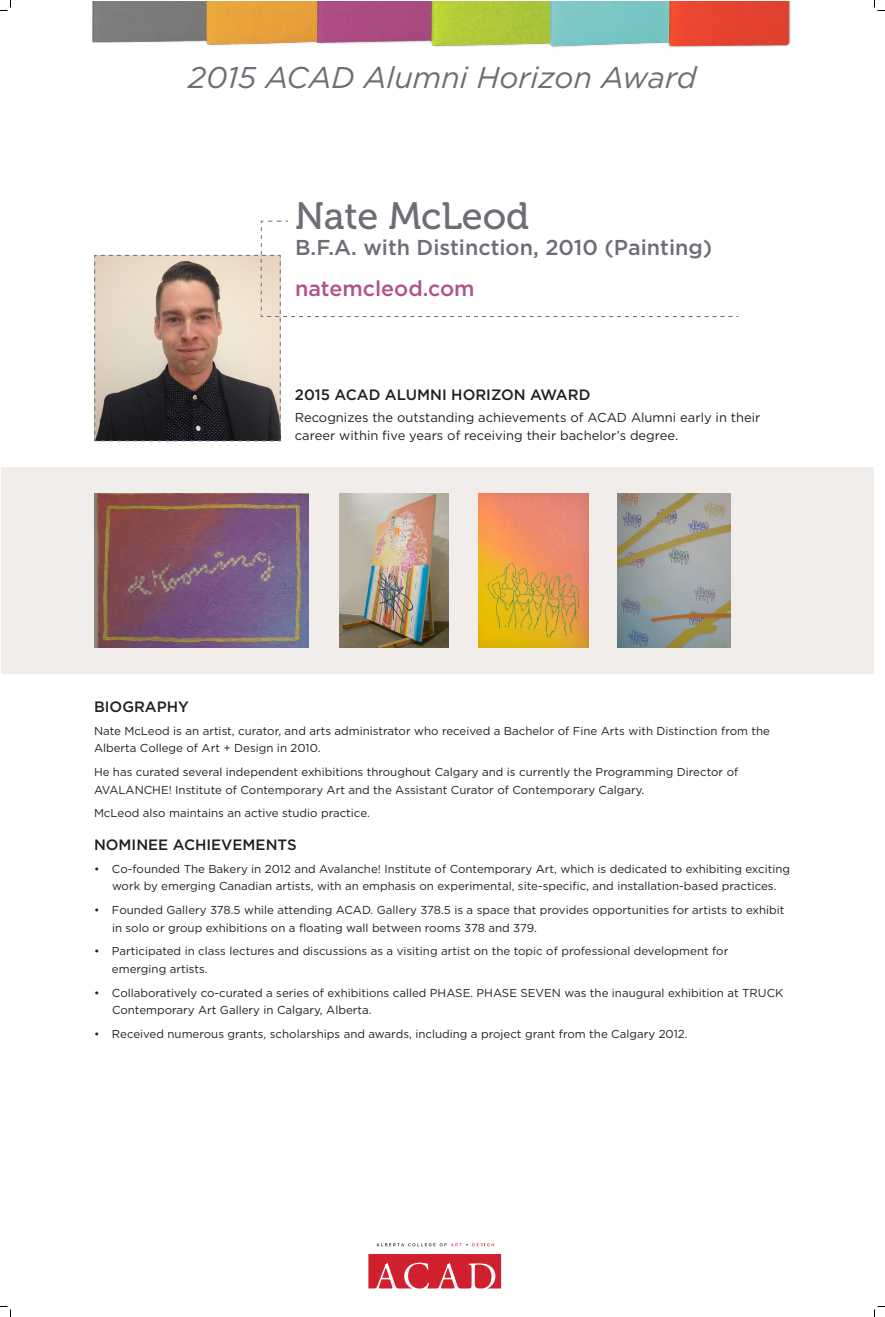
<style>
.page{position:relative;width:885px;height:1317px;background:#fff}
.page>*{position:absolute;margin:0;border:0;box-sizing:border-box;transform-origin:0 0}
.t1{font:38px "Museo 500";color:#6c6e75}
.t2{font:italic 30px "Gotham HTF";color:#6c6e75}
.t3{font:500 21.5px "Gotham HTF";color:#6c6e75}
.t4{font:500 21.5px "Gotham HTF";color:#b25289}
.bio_header{font:500 15px "Gotham HTF";color:#231f20}
.t5{font:12.95px/17.7px "Gotham HTF";color:#231f20}
.body{font:11.5px/17.7px "Gotham HTF";color:#231f20}
</style>
<div class="page">
<div style="left:2px;top:467px;width:872px;height:207px;background:#f1edea"></div>
<img style="left:92px;top:2px;width:699px;height:46px">
<svg style="left:368px;top:1254px;width:133px;height:34px;background:#d63d49"></svg>
<svg style="left:376px;top:1243px;width:118px;height:3px"></svg>
<img style="left:478px;top:494px;width:110px;height:153px">
<img style="left:339px;top:494px;width:110px;height:153px">
<img style="left:618px;top:494px;width:112px;height:153px">
<svg style="left:94px;top:220px;width:645px;height:222px"></svg>
<img style="left:94px;top:494px;width:215px;height:153px">
<svg style="left:0;top:0;width:11px;height:11px"></svg>
<svg style="left:0;top:1306px;width:11px;height:11px"></svg>
<svg style="left:874px;top:0;width:11px;height:11px"></svg>
<svg style="left:874px;top:1306px;width:11px;height:11px"></svg>
<p class="t2" style="left:188px;top:61px;width:510px">2015 ACAD Alumni Horizon Award</p>
<p class="t1" style="left:295px;top:195px;width:236px">Nate McLeod</p>
<p class="t3" style="left:295px;top:236px;width:419px">B.F.A. with Distinction, 2010 (Painting)</p>
<p class="t4" style="left:295px;top:276px;width:181px">natemcleod.com</p>
<p class="bio_header" style="left:295px;top:386px;width:297px">2015 ACAD ALUMNI HORIZON AWARD</p>
<p class="t5" style="left:295px;top:409px;width:467px">Recognizes the outstanding achievements of ACAD Alumni early in their career within five years of receiving their bachelor’s degree.</p>
<p class="bio_header" style="left:94px;top:698px;width:96px">BIOGRAPHY</p>
<p class="body" style="left:94px;top:722px;width:678px">Nate McLeod is an artist, curator, and arts administrator who received a Bachelor of Fine Arts with Distinction from the<br>Alberta College of Art + Design in 2010.</p>
<p class="body" style="left:94px;top:763px;width:646px">He has curated several independent exhibitions throughout Calgary and is currently the Programming Director of<br>AVALANCHE! Institute of Contemporary Art and the Assistant Curator of Contemporary Calgary.</p>
<p class="body" style="left:94px;top:804px;width:277px">McLeod also maintains an active studio practice.</p>
<p class="bio_header" style="left:94px;top:836px;width:204px">NOMINEE ACHIEVEMENTS</p>
<p class="body" style="left:94px;top:860px;width:698px;text-align:center">• Co-founded The Bakery in 2012 and Avalanche! Institute of Contemporary Art, which is dedicated to exhibiting exciting work by emerging Canadian artists, with an emphasis on experimental, site-specific, and installation-based practices.</p>
<p class="body" style="left:112px;top:901px;width:674px;text-indent:-18px">• Founded Gallery 378.5 while attending ACAD. Gallery 378.5 is a space that provides opportunities for artists to exhibit in solo or group exhibitions on a floating wall between rooms 378 and 379.</p>
<p class="body" style="left:112px;top:942px;width:618px;text-indent:-18px">• Participated in class lectures and discussions as a visiting artist on the topic of professional development for emerging artists.</p>
<p class="body" style="left:112px;top:984px;width:673px;text-indent:-18px">• Collaboratively co-curated a series of exhibitions called PHASE. PHASE SEVEN was the inaugural exhibition at TRUCK<br>Contemporary Art Gallery in Calgary, Alberta.</p>
<p class="body" style="left:94px;top:1025px;width:595px">• Received numerous grants, scholarships and awards, including a project grant from the Calgary 2012.</p>
</div>
